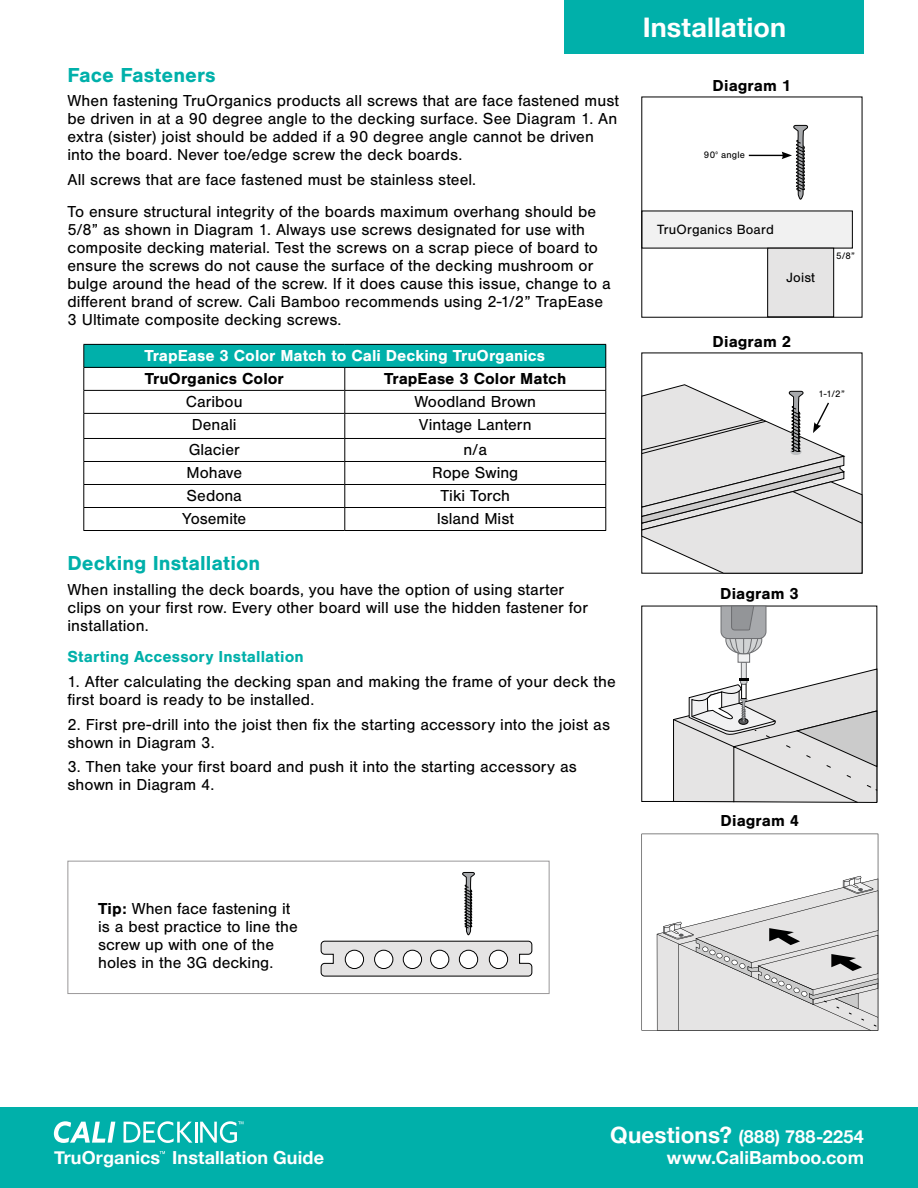
<style>
.page{position:relative;width:918px;height:1188px;background:#fff}
.page>*{position:absolute;margin:0;border:0;box-sizing:border-box;transform-origin:0 0}
.t1{font:700 27px "Helvetica Neue";letter-spacing:.005em;color:#fff}
.t2{font:700 21px "Nimbus San";color:#00b0aa}
.t3{font:700 18px "Helvetica Neue";letter-spacing:.005em;color:#fff}
.t4{font:16.5px/18px "Nimbus San";letter-spacing:.005em;color:#000}
.t5{font:700 16.5px "Nimbus San";color:#000}
.t6{font:700 16.5px "Nimbus San";color:#fff}
.t7{font:700 16.5px "Nimbus San";letter-spacing:.005em;color:#00b0aa}
.t8{font:13.8px "Nimbus San";letter-spacing:.01em;color:#000}
.t9{font:9.75px "Nimbus San";letter-spacing:.025em;color:#000}
.s1{font-weight:700}
.s2{font-size:22.5px}
</style>
<div class="page">
<div style="left:0;top:1107px;width:918px;height:81px;background:#00b0aa"></div>
<div style="left:565px;top:0;width:299px;height:54px;background:#00b0aa"></div>
<svg style="left:54px;top:1121px;width:61px;height:22px"></svg>
<svg style="left:124px;top:1121px;width:68px;height:22px"></svg>
<hr style="left:195px;top:1122px;width:2px;height:21px;background:#fff">
<svg style="left:200px;top:1121px;width:43px;height:22px"></svg>
<svg style="left:160px;top:1151px;width:5px;height:3px"></svg>
<div style="left:84px;top:344px;width:522px;height:23px;background:#00b0aa"></div>
<hr style="left:83px;top:367px;width:262px;height:1px;background:#000">
<hr style="left:345px;top:367px;width:261px;height:1px;background:#000">
<hr style="left:83px;top:390px;width:262px;height:1px;background:#000">
<hr style="left:345px;top:390px;width:261px;height:1px;background:#000">
<hr style="left:83px;top:413px;width:262px;height:1px;background:#000">
<hr style="left:345px;top:413px;width:261px;height:1px;background:#000">
<hr style="left:83px;top:438px;width:262px;height:1px;background:#000">
<hr style="left:345px;top:438px;width:261px;height:1px;background:#000">
<hr style="left:83px;top:461px;width:262px;height:1px;background:#000">
<hr style="left:345px;top:461px;width:261px;height:1px;background:#000">
<hr style="left:83px;top:484px;width:262px;height:1px;background:#000">
<hr style="left:345px;top:484px;width:261px;height:1px;background:#000">
<hr style="left:83px;top:507px;width:262px;height:1px;background:#000">
<hr style="left:345px;top:507px;width:261px;height:1px;background:#000">
<svg style="left:344px;top:368px;width:1px;height:162px"></svg>
<hr style="left:83px;top:344px;width:262px;height:1px;background:#000">
<hr style="left:345px;top:344px;width:261px;height:1px;background:#000">
<svg style="left:83px;top:345px;width:1px;height:185px"></svg>
<svg style="left:605px;top:345px;width:1px;height:185px"></svg>
<hr style="left:83px;top:530px;width:262px;height:1px;background:#000">
<hr style="left:345px;top:530px;width:261px;height:1px;background:#000">
<svg style="left:462px;top:872px;width:13px;height:63px"></svg>
<svg style="left:321px;top:941px;width:211px;height:36px"></svg>
<div style="left:345px;top:950px;width:19px;height:19px;background:#fff;border-radius:50%"></div>
<div style="left:345px;top:950px;width:19px;height:19px;border:1px solid #000;border-radius:50%"></div>
<div style="left:375px;top:950px;width:18px;height:19px;background:#fff;border-radius:50%"></div>
<div style="left:374px;top:950px;width:19px;height:19px;border:1px solid #000;border-radius:50%"></div>
<div style="left:403px;top:950px;width:19px;height:19px;background:#fff;border-radius:50%"></div>
<div style="left:403px;top:950px;width:19px;height:19px;border:1px solid #000;border-radius:50%"></div>
<div style="left:431px;top:950px;width:18px;height:19px;background:#fff;border-radius:50%"></div>
<div style="left:430px;top:950px;width:19px;height:19px;border:1px solid #000;border-radius:50%"></div>
<div style="left:459px;top:950px;width:19px;height:19px;background:#fff;border-radius:50%"></div>
<div style="left:459px;top:950px;width:19px;height:19px;border:1px solid #000;border-radius:50%"></div>
<div style="left:489px;top:950px;width:19px;height:19px;background:#fff;border-radius:50%"></div>
<div style="left:489px;top:950px;width:19px;height:19px;border:1px solid #000;border-radius:50%"></div>
<div style="left:642px;top:211px;width:210px;height:37px;background:#f1f1f1"></div>
<div style="left:768px;top:248px;width:66px;height:69px;background:#e5e4e4"></div>
<div style="left:767px;top:248px;width:67px;height:69px;border:1px solid #000"></div>
<hr style="left:749px;top:155px;width:35px;height:1px;background:#000">
<svg style="left:782px;top:125px;width:26px;height:75px"></svg>
<svg style="left:641px;top:384px;width:222px;height:190px"></svg>
<svg style="left:741px;top:662px;width:6px;height:6px"></svg>
<div style="left:738px;top:653px;width:12px;height:9px;background:#f1f1f2;border:1px solid #6d6e71"></div>
<svg style="left:721px;top:606px;width:45px;height:48px"></svg>
<svg style="left:673px;top:668px;width:205px;height:135px"></svg>
<svg style="left:642px;top:834px;width:236px;height:197px"></svg>
<svg style="left:657px;top:876px;width:221px;height:155px"></svg>
<div style="left:68px;top:861px;width:482px;height:133px;border:1px solid #9a9899"></div>
<p class="t2" style="left:68px;top:63px;width:150px">Face Fasteners</p>
<p class="t4" style="left:68px;top:92px;width:553px">When fastening TruOrganics products all screws that are face fastened must be driven in at a 90 degree angle to the decking surface. See Diagram 1. An extra (sister) joist should be added if a 90 degree angle cannot be driven into the board. Never toe/edge screw the deck boards.</p>
<p class="t4" style="left:68px;top:164px;width:530px;line-height:31.5px">All screws that are face fastened must be stainless steel.<br>To ensure structural integrity of the boards maximum overhang should be</p>
<p class="t4" style="left:68px;top:220px;width:545px">5/8” as shown in Diagram 1. Always use screws designated for use with composite decking material. Test the screws on a scrap piece of board to ensure the screws do not cause the surface of the decking mushroom or bulge around the head of the screw. If it does cause this issue, change to a different brand of screw. Cali Bamboo recommends using 2-1/2” TrapEase 3 Ultimate composite decking screws.</p>
<p class="t6" style="left:144px;top:347px;width:402px">TrapEase 3 Color Match to Cali Decking TruOrganics</p>
<p class="t5" style="left:145px;top:370px;width:141px">TruOrganics Color</p>
<p class="t5" style="left:384px;top:370px;width:184px">TrapEase 3 Color Match</p>
<p class="t4" style="left:186px;top:393px;width:58px">Caribou</p>
<p class="t4" style="left:414px;top:393px;width:123px">Woodland Brown</p>
<p class="t4" style="left:192px;top:416px;width:46px">Denali</p>
<p class="t4" style="left:419px;top:416px;width:114px">Vintage Lantern</p>
<p class="t4" style="left:189px;top:441px;width:53px">Glacier</p>
<p class="t4" style="left:463px;top:441px;width:25px">n/a</p>
<p class="t4" style="left:186px;top:464px;width:57px">Mohave</p>
<p class="t4" style="left:432px;top:464px;width:88px">Rope Swing</p>
<p class="t4" style="left:187px;top:487px;width:57px">Sedona</p>
<p class="t4" style="left:440px;top:487px;width:71px">Tiki Torch</p>
<p class="t4" style="left:182px;top:510px;width:66px">Yosemite</p>
<p class="t4" style="left:437px;top:510px;width:79px">Island Mist</p>
<p class="t2" style="left:68px;top:551px;width:194px">Decking Installation</p>
<p class="t4" style="left:68px;top:580px;width:522px">When installing the deck boards, you have the option of using starter clips on your first row. Every other board will use the hidden fastener for installation.</p>
<p class="t7" style="left:68px;top:647px;width:238px">Starting Accessory Installation</p>
<p class="t4" style="left:68px;top:673px;width:550px">1. After calculating the decking span and making the frame of your deck the first board is ready to be installed.</p>
<p class="t4" style="left:68px;top:715px;width:544px">2. First pre-drill into the joist then fix the starting accessory into the joist as shown in Diagram 3.</p>
<p class="t4" style="left:68px;top:758px;width:511px">3. Then take your first board and push it into the starting accessory as shown in Diagram 4.</p>
<h1 class="t1" style="left:643px;top:6px;width:145px">Installation</h1>
<p class="t5" style="left:713px;top:76px;width:80px">Diagram 1</p>
<p class="t9" style="left:704px;top:149px;width:43px">900 angle</p>
<p class="t8" style="left:657px;top:222px;width:118px">TruOrganics Board</p>
<p class="t8" style="left:786px;top:270px;width:30px">Joist</p>
<p class="t5" style="left:713px;top:332px;width:80px">Diagram 2</p>
<p class="t9" style="left:836px;top:250px;width:20px">5/8”</p>
<p class="t9" style="left:818px;top:389px;width:28px">1-1/2”</p>
<p class="t5" style="left:720px;top:584px;width:80px">Diagram 3</p>
<p class="t5" style="left:721px;top:812px;width:80px">Diagram 4</p>
<p class="t4" style="left:98px;top:900px;width:201px"><span class="s1">Tip:</span> When face fastening it is a best practice to line the screw up with one of the holes in the 3G decking.</p>
<p class="t3" style="left:610px;top:1122px;width:255px"><span class="s2">Questions?</span> (888) 788-2254</p>
<p class="t3" style="left:54px;top:1143px;width:272px">TruOrganics Installation Guide</p>
<p class="t3" style="left:667px;top:1143px;width:199px">www.CaliBamboo.com</p>
</div>
